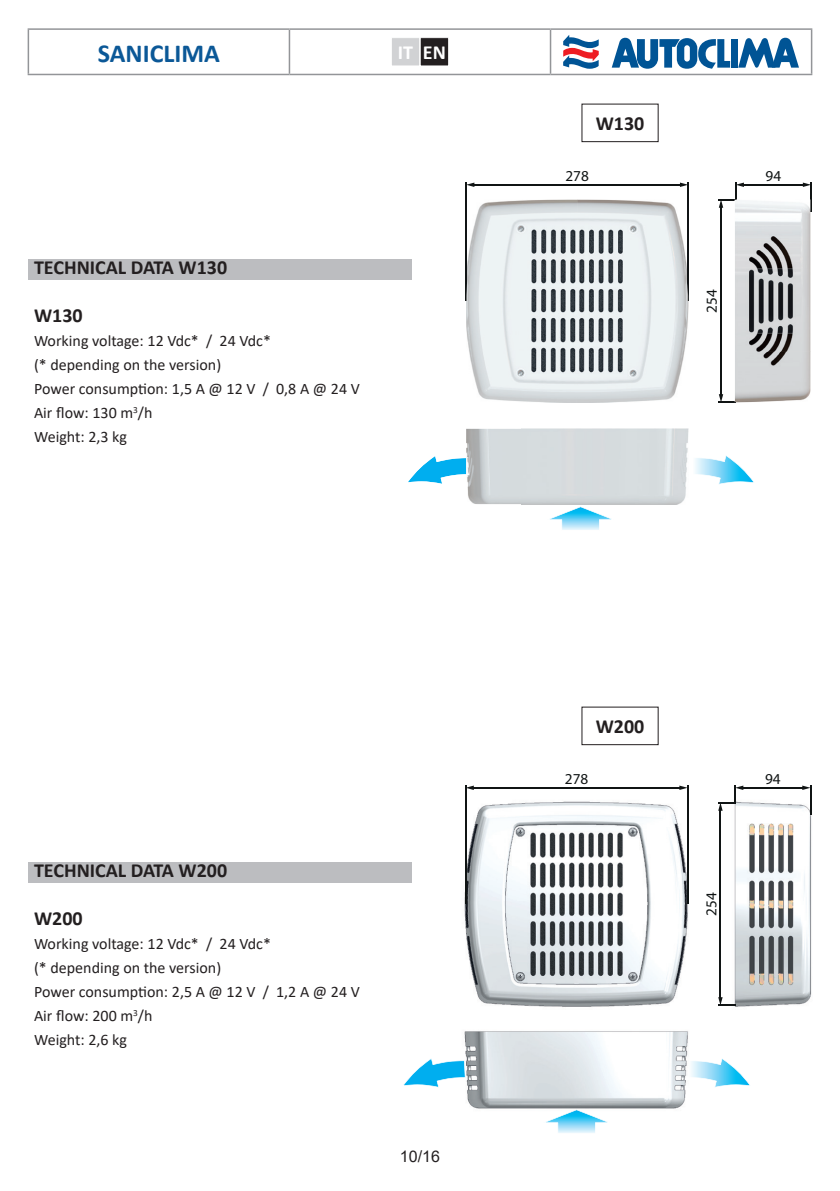
<style>
.page{position:relative;width:840px;height:1191px;background:#fff}
.page>*{position:absolute;margin:0;border:0;box-sizing:border-box;transform-origin:0 0}
.t1{font:700 26px "Calibri";color:#0b5897}
.t2{font:700 20px "Calibri";color:#231f20}
.t3{font:700 20px "Calibri";color:#fff}
.t4{font:16px/24px "Calibri";color:#231f20}
.t5{font:16px "Arial";color:#231f20}
.t6{font:15.2px "Myriad Pro";color:#101414}
</style>
<div class="page">
<hr style="left:28px;top:28px;width:261px;height:2px;background:#939598">
<hr style="left:28px;top:30px;width:1px;height:44px;background:#939598">
<hr style="left:289px;top:28px;width:261px;height:2px;background:#939598">
<hr style="left:288px;top:30px;width:2px;height:44px;background:#939598">
<hr style="left:550px;top:28px;width:261px;height:2px;background:#939598">
<hr style="left:549px;top:30px;width:2px;height:44px;background:#939598">
<hr style="left:810px;top:30px;width:1px;height:44px;background:#939598">
<hr style="left:28px;top:74px;width:261px;height:1px;background:#939598">
<hr style="left:289px;top:74px;width:261px;height:1px;background:#939598">
<hr style="left:550px;top:74px;width:261px;height:1px;background:#939598">
<svg style="left:563px;top:35px;width:35px;height:34px"></svg>
<svg style="left:611px;top:37px;width:118px;height:32px"></svg>
<div style="left:730px;top:39px;width:7px;height:29px;background:#005495"></div>
<svg style="left:737px;top:37px;width:61px;height:31px"></svg>
<div style="left:391px;top:38px;width:28px;height:28px;background:#d1d2d4"></div>
<div style="left:391px;top:37px;width:29px;height:29px;border:1px solid #fff"></div>
<div style="left:420px;top:38px;width:28px;height:28px;background:#231f20"></div>
<div style="left:420px;top:37px;width:28px;height:29px;border:1px solid #fff"></div>
<div style="left:581px;top:104px;width:77px;height:38px;border:1px solid #231f20"></div>
<div style="left:28px;top:259px;width:383px;height:20px;background:#bcbdc0"></div>
<hr style="left:465px;top:182px;width:1px;height:118px;background:#101414">
<hr style="left:472px;top:184px;width:209px;height:1px;background:#101414">
<svg style="left:679px;top:182px;width:8px;height:5px"></svg>
<svg style="left:466px;top:182px;width:8px;height:5px"></svg>
<hr style="left:687px;top:182px;width:1px;height:118px;background:#101414">
<hr style="left:742px;top:184px;width:61px;height:1px;background:#101414">
<svg style="left:802px;top:182px;width:9px;height:29px"></svg>
<hr style="left:720px;top:206px;width:1px;height:190px;background:#101414">
<svg style="left:550px;top:506px;width:61px;height:24px"></svg>
<svg style="left:695px;top:456px;width:59px;height:28px"></svg>
<img style="left:466px;top:199px;width:221px;height:203px">
<img style="left:466px;top:199px;width:1px;height:101px">
<img style="left:687px;top:284px;width:1px;height:16px">
<img style="left:466px;top:429px;width:221px;height:75px">
<svg style="left:408px;top:455px;width:61px;height:29px"></svg>
<img style="left:466px;top:457px;width:3px;height:18px">
<img style="left:735px;top:199px;width:74px;height:203px">
<svg style="left:718px;top:394px;width:17px;height:9px"></svg>
<svg style="left:718px;top:182px;width:25px;height:26px"></svg>
<div style="left:581px;top:706px;width:77px;height:39px;border:1px solid #231f20"></div>
<img style="left:464px;top:793px;width:348px;height:316px">
<hr style="left:465px;top:785px;width:1px;height:118px;background:#101414">
<hr style="left:472px;top:787px;width:208px;height:1px;background:#101414">
<svg style="left:679px;top:785px;width:7px;height:5px"></svg>
<svg style="left:466px;top:785px;width:7px;height:5px"></svg>
<hr style="left:686px;top:785px;width:1px;height:118px;background:#101414">
<hr style="left:741px;top:787px;width:62px;height:1px;background:#101414">
<svg style="left:801px;top:785px;width:9px;height:29px"></svg>
<hr style="left:719px;top:809px;width:1px;height:189px;background:#101414">
<svg style="left:717px;top:997px;width:17px;height:9px"></svg>
<svg style="left:717px;top:785px;width:26px;height:25px"></svg>
<svg style="left:546px;top:1109px;width:61px;height:24px"></svg>
<svg style="left:403px;top:1058px;width:62px;height:29px"></svg>
<svg style="left:687px;top:1058px;width:63px;height:29px"></svg>
<div style="left:28px;top:862px;width:383px;height:20px;background:#bcbdc0"></div>
<h1 class="t1" style="left:98px;top:35px;width:123px">SANICLIMA</h1>
<p class="t3" style="left:397px;top:38px;width:49px">IT EN</p>
<p class="t2" style="left:34px;top:253px;width:194px">TECHNICAL DATA W130</p>
<p class="t2" style="left:34px;top:301px;width:50px">W130</p>
<p class="t4" style="left:34px;top:329px;width:327px">Working voltage: 12 Vdc* / 24 Vdc*<br>(* depending on the version)<br>Power consumption: 1,5 A @ 12 V / 0,8 A @ 24 V<br>Air flow: 130 m<sup>3</sup>/h<br>Weight: 2,3 kg</p>
<p class="t2" style="left:34px;top:856px;width:194px">TECHNICAL DATA W200</p>
<p class="t2" style="left:34px;top:904px;width:50px">W200</p>
<p class="t4" style="left:34px;top:931px;width:327px">Working voltage: 12 Vdc* / 24 Vdc*<br>(* depending on the version)<br>Power consumption: 2,5 A @ 12 V / 1,2 A @ 24 V<br>Air flow: 200 m<sup>3</sup>/h<br>Weight: 2,6 kg</p>
<p class="t5" style="left:400px;top:1145px;width:42px">10/16</p>
<p class="t2" style="left:595px;top:110px;width:50px">W130</p>
<p class="t6" style="left:565px;top:166px;width:25px">278</p>
<p class="t6" style="left:765px;top:166px;width:17px">94</p>
<p class="t6" style="left:702px;top:313px;width:25px;rotate:-90deg">254</p>
<p class="t2" style="left:595px;top:712px;width:50px">W200</p>
<p class="t6" style="left:564px;top:769px;width:25px">278</p>
<p class="t6" style="left:764px;top:769px;width:17px">94</p>
<p class="t6" style="left:701px;top:915px;width:25px;rotate:-90deg">254</p>
</div>
